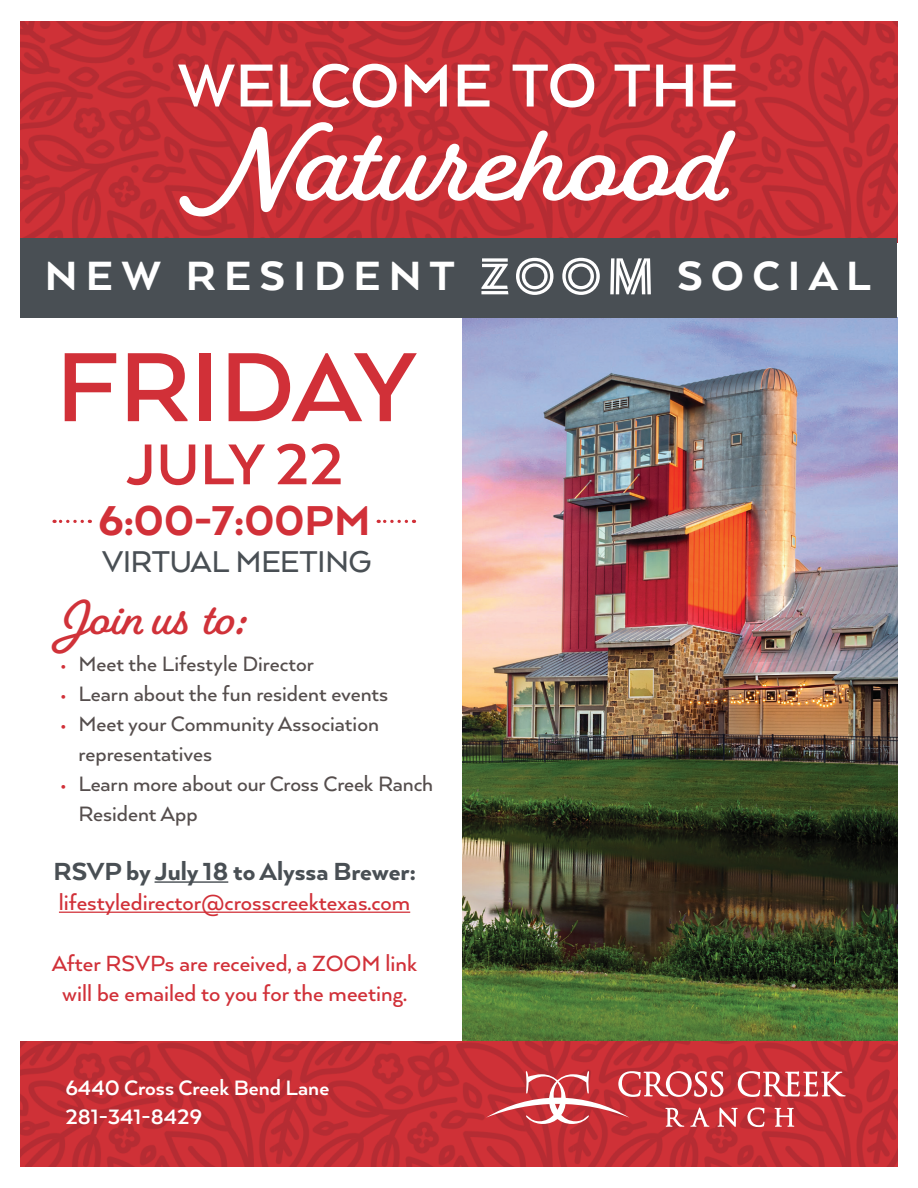
<style>
.page{position:relative;width:918px;height:1188px;background:#fff}
.page>*{position:absolute;margin:0;border:0;box-sizing:border-box;transform-origin:0 0}
.t1{font:700 113.25px "Arquitecta";color:#d13038}
.t2{font:700 106.5px "Fairwater Script";color:#fff}
.t3{font:700 69.9px "Arquitecta";color:#fff}
.t4{font:700 66.3px "Arquitecta";color:#d13038}
.t5{font:800 48.15px "Arquitecta";color:#d13038}
.t6{font:800 47.1px "Arquitecta";letter-spacing:.175em;color:#fff}
.t7{font:700 44.25px "Fairwater Script";color:#d03239}
.t8{font:500 34.65px "Arquitecta";letter-spacing:-.02em;color:#494f54}
.t9{font:800 28.5px "Arquitecta";color:#494f54}
.t10{font:500 25.35px/30.3px "Arquitecta";color:#d13038;text-align:center}
.t11{font:500 24px/30px "Arquitecta";color:#554e4d}
.t12{font:700 24px/28.8px "Arquitecta";color:#fff}
.s1{font-family:"Oskar Inline Two";font-weight:700;font-size:58.95px}
.s2{color:#d13038}
</style>
<div class="page">
<img style="left:21px;top:22px;width:876px;height:216px">
<img style="left:462px;top:318px;width:435px;height:723px">
<img style="left:21px;top:1041px;width:876px;height:125px">
<svg style="left:486px;top:1071px;width:360px;height:56px;background:#cf545a"></svg>
<svg style="left:54px;top:520px;width:28px;height:3px"></svg>
<svg style="left:378px;top:520px;width:28px;height:3px"></svg>
<div style="left:21px;top:238px;width:876px;height:80px;background:#494f54"></div>
<hr style="left:155px;top:881px;width:73px;height:2px;background:#494f54">
<hr style="left:59px;top:912px;width:351px;height:1px;background:#d13038">
<p class="t3" style="left:178px;top:42px;width:562px">WELCOME TO THE</p>
<p class="t2" style="left:179px;top:101px;width:559px">Naturehood</p>
<p class="t6" style="left:45px;top:247px;width:828px">NEW RESIDENT <span class="s1">ZOOM</span> SOCIAL</p>
<p class="t1" style="left:56px;top:317px;width:362px">FRIDAY</p>
<p class="t4" style="left:125px;top:423px;width:220px">JULY 22</p>
<p class="t5" style="left:98px;top:490px;width:274px">6:00-7:00PM</p>
<p class="t8" style="left:102px;top:540px;width:271px">VIRTUAL MEETING</p>
<p class="t7" style="left:60px;top:593px;width:191px">Join us to:</p>
<p class="t11" style="left:60px;top:648px;width:255px"><span class="s2">•</span> Meet the Lifestyle Director</p>
<p class="t11" style="left:60px;top:678px;width:330px"><span class="s2">•</span> Learn about the fun resident events</p>
<p class="t11" style="left:79px;top:708px;width:302px;text-indent:-19px"><span class="s2">•</span> Meet your Community Association representatives</p>
<p class="t11" style="left:79px;top:768px;width:356px;text-indent:-19px"><span class="s2">•</span> Learn more about our Cross Creek Ranch<br>Resident App</p>
<p class="t9" style="left:53px;top:854px;width:364px">RSVP by July 18 to Alyssa Brewer:</p>
<p class="t10" style="left:59px;top:887px;width:353px">lifestyledirector@crosscreektexas.com</p>
<p class="t10" style="left:52px;top:947px;width:367px">After RSVPs are received, a ZOOM link will be emailed to you for the meeting.</p>
<p class="t12" style="left:65px;top:1072px;width:265px">6440 Cross Creek Bend Lane<br>281-341-8429</p>
</div>
